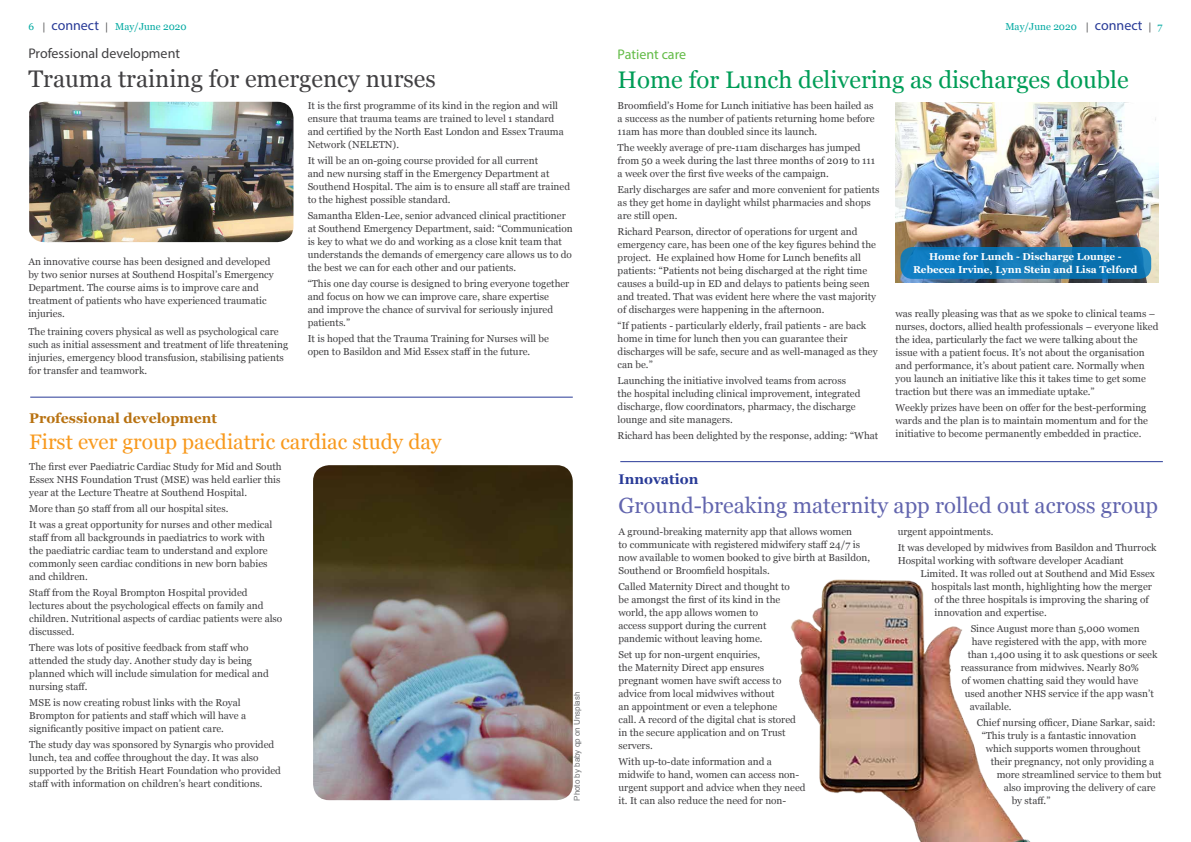
<style>
.page{position:relative;width:1191px;height:842px;background:#fff}
.page>*{position:absolute;margin:0;border:0;box-sizing:border-box;transform-origin:0 0}
.t1{font:24px "Georgia";color:#009d57}
.t2{font:24px "Georgia";color:#414042}
.t3{font:22px "Georgia";color:#6265ae}
.t4{font:21px "Georgia";color:#f8991d}
.t5{font:700 14px "Georgia";color:#b87211}
.t6{font:14px "Myriad Pro";color:#414042}
.t7{font:14px "Myriad Pro";color:#62bb46}
.t8{font:700 14px "Georgia";color:#283a97}
.t9{font:10px/13px "Georgia";color:#414042}
.t10{font:700 10px/13px "Georgia";color:#fff;text-align:center}
.t11{font:10px "Georgia";color:#00a9a1}
.t12{font:8px "Arial";color:#727476}
.s1{font-family:"Myriad Pro";color:#414042}
.s2{font-family:"Myriad Pro";font-size:14px;color:#283a97}
</style>
<div class="page">
<hr style="left:30px;top:397px;width:543px;height:1px;background:#283a97">
<img style="left:29px;top:102px;width:264px;height:140px">
<img style="left:313px;top:465px;width:260px;height:335px">
<hr style="left:620px;top:461px;width:542px;height:1px;background:#283a97">
<img style="left:791px;top:579px;width:239px;height:263px">
<img style="left:895px;top:103px;width:263px;height:180px">
<svg style="left:900px;top:247px;width:251px;height:32px;background:#0f77b6"></svg>
<p class="t11" style="left:28px;top:21px;width:160px">6 <span class="s1">|</span> <span class="s2">connect</span> <span class="s1">|</span> May/June 2020</p>
<p class="t11" style="left:1005px;top:21px;width:159px">May/June 2020 <span class="s1">|</span> <span class="s2">connect</span> <span class="s1">|</span> 7</p>
<h3 class="t6" style="left:28px;top:45px;width:153px">Professional development</h3>
<h1 class="t2" style="left:28px;top:64px;width:409px">Trauma training for emergency nurses</h1>
<p class="t9" style="left:28px;top:255px;width:247px">An innovative course has been designed and developed by two senior nurses at Southend Hospital’s Emergency Department. The course aims is to improve care and treatment of patients who have experienced traumatic injuries.</p>
<p class="t9" style="left:28px;top:326px;width:261px">The training covers physical as well as psychological care such as initial assessment and treatment of life threatening injuries, emergency blood transfusion, stabilising patients for transfer and teamwork.</p>
<p class="t9" style="left:308px;top:99px;width:258px">It is the first programme of its kind in the region and will ensure that trauma teams are trained to level 1 standard and certified by the North East London and Essex Trauma Network (NELETN).</p>
<p class="t9" style="left:308px;top:154px;width:264px">It will be an on-going course provided for all current<br>and new nursing staff in the Emergency Department at Southend Hospital. The aim is to ensure all staff are trained to the highest possible standard.</p>
<p class="t9" style="left:308px;top:209px;width:267px">Samantha Elden-Lee, senior advanced clinical practitioner at Southend Emergency Department, said: “Communication is key to what we do and working as a close knit team that understands the demands of emergency care allows us to do the best we can for each other and our patients.</p>
<p class="t9" style="left:308px;top:277px;width:263px">“This one day course is designed to bring everyone together and focus on how we can improve care, share expertise<br>and improve the chance of survival for seriously injured patients.”</p>
<p class="t9" style="left:308px;top:332px;width:243px">It is hoped that the Trauma Training for Nurses will be open to Basildon and Mid Essex staff in the future.</p>
<h3 class="t5" style="left:29px;top:409px;width:189px">Professional development</h3>
<h3 class="t4" style="left:29px;top:429px;width:413px">First ever group paediatric cardiac study day</h3>
<p class="t9" style="left:29px;top:460px;width:254px;text-align:justify">The first ever Paediatric Cardiac Study for Mid and South Essex NHS Foundation Trust (MSE) was held earlier this year at the Lecture Theatre at Southend Hospital.</p>
<p class="t9" style="left:29px;top:501px;width:245px;line-height:16px">More than 50 staff from all our hospital sites.<br>It was a great opportunity for nurses and other medical</p>
<p class="t9" style="left:29px;top:531px;width:240px">staff from all backgrounds in paediatrics to work with the paediatric cardiac team to understand and explore commonly seen cardiac conditions in new born babies and children.</p>
<p class="t9" style="left:29px;top:586px;width:254px">Staff from the Royal Brompton Hospital provided lectures about the psychological effects on family and children. Nutritional aspects of cardiac patients were also discussed.</p>
<p class="t9" style="left:29px;top:641px;width:241px">There was lots of positive feedback from staff who attended the study day. Another study day is being planned which will include simulation for medical and nursing staff.</p>
<p class="t9" style="left:29px;top:696px;width:218px">MSE is now creating robust links with the Royal<br>Brompton for patients and staff which will have a significantly positive impact on patient care.</p>
<p class="t9" style="left:29px;top:738px;width:253px">The study day was sponsored by Synargis who provided lunch, tea and coffee throughout the day. It was also supported by the British Heart Foundation who provided staff with information on children’s heart conditions.</p>
<p class="t12" style="left:572px;top:801px;width:110px;rotate:-90deg">Photo by baby qp on Unsplash</p>
<h3 class="t7" style="left:617px;top:45px;width:70px">Patient care</h3>
<h1 class="t1" style="left:617px;top:65px;width:512px">Home for Lunch delivering as discharges double</h1>
<p class="t9" style="left:617px;top:99px;width:259px">Broomfield’s Home for Lunch initiative has been hailed as a success as the number of patients returning home before<br>11am has more than doubled since its launch.</p>
<p class="t9" style="left:617px;top:141px;width:259px">The weekly average of pre-11am discharges has jumped from 50 a week during the last three months of 2019 to 111 a week over the first five weeks of the campaign.</p>
<p class="t9" style="left:617px;top:183px;width:263px">Early discharges are safer and more convenient for patients as they get home in daylight whilst pharmacies and shops are still open.</p>
<p class="t9" style="left:617px;top:225px;width:260px">Richard Pearson, director of operations for urgent and emergency care, has been one of the key figures behind the project. He explained how Home for Lunch benefits all patients: “Patients not being discharged at the right time causes a build-up in ED and delays to patients being seen and treated. That was evident here where the vast majority of discharges were happening in the afternoon.</p>
<p class="t9" style="left:617px;top:319px;width:261px">“If patients - particularly elderly, frail patients - are back home in time for lunch then you can guarantee their discharges will be safe, secure and as well-managed as they can be.”</p>
<p class="t9" style="left:617px;top:374px;width:244px">Launching the initiative involved teams from across the hospital including clinical improvement, integrated discharge, flow coordinators, pharmacy, the discharge lounge and site managers.</p>
<p class="t9" style="left:617px;top:429px;width:262px">Richard has been delighted by the response, adding: “What</p>
<p class="t10" style="left:913px;top:250px;width:226px">Home for Lunch - Discharge Lounge -<br>Rebecca Irvine, Lynn Stein and Lisa Telford</p>
<p class="t9" style="left:895px;top:307px;width:264px">was really pleasing was that as we spoke to clinical teams – nurses, doctors, allied health professionals – everyone liked the idea, particularly the fact we were talking about the issue with a patient focus. It’s not about the organisation and performance, it’s about patient care. Normally when you launch an initiative like this it takes time to get some traction but there was an immediate uptake.”</p>
<p class="t9" style="left:895px;top:401px;width:254px">Weekly prizes have been on offer for the best-performing wards and the plan is to maintain momentum and for the initiative to become permanently embedded in practice.</p>
<h3 class="t8" style="left:618px;top:470px;width:81px">Innovation</h3>
<h2 class="t3" style="left:618px;top:492px;width:541px">Ground-breaking maternity app rolled out across group</h2>
<p class="t9" style="left:618px;top:525px;width:253px">A ground-breaking maternity app that allows women<br>to communicate with registered midwifery staff 24/7 is now available to women booked to give birth at Basildon, Southend or Broomfield hospitals.</p>
<p class="t9" style="left:618px;top:580px;width:173px">Called Maternity Direct and thought to be amongst the first of its kind in the world, the app allows women to<br>access support during the current pandemic without leaving home.</p>
<p class="t9" style="left:618px;top:648px;width:179px">Set up for non-urgent enquiries,<br>the Maternity Direct app ensures pregnant women have swift access to advice from local midwives without<br>an appointment or even a telephone call. A record of the digital chat is stored in the secure application and on Trust servers.</p>
<p class="t9" style="left:618px;top:755px;width:189px">With up-to-date information and a midwife to hand, women can access non&shy;urgent support and advice when they need it. It can also reduce the need for non-</p>
<p class="t9" style="left:897px;top:523px;width:260px;line-height:16px">urgent appointments.<br>It was developed by midwives from Basildon and Thurrock</p>
<p class="t9" style="left:897px;top:554px;width:227px">Hospital working with software developer Acadiant</p>
<p class="t9" style="left:920px;top:567px;width:236px">Limited. It was rolled out at Southend and Mid Essex</p>
<p class="t9" style="left:931px;top:580px;width:222px">hospitals last month, highlighting how the merger</p>
<p class="t9" style="left:934px;top:593px;width:215px">of the three hospitals is improving the sharing of</p>
<p class="t9" style="left:934px;top:606px;width:114px">innovation and expertise.</p>
<p class="t9" style="left:970px;top:622px;width:170px">Since August more than 5,000 women</p>
<p class="t9" style="left:971px;top:635px;width:176px">have registered with the app, with more</p>
<p class="t9" style="left:967px;top:648px;width:191px">than 1,400 using it to ask questions or seek</p>
<p class="t9" style="left:960px;top:661px;width:180px">reassurance from midwives. Nearly 80%</p>
<p class="t9" style="left:961px;top:674px;width:178px">of women chatting said they would have</p>
<p class="t9" style="left:964px;top:687px;width:191px">used another NHS service if the app wasn’t</p>
<p class="t9" style="left:969px;top:700px;width:43px">available.</p>
<p class="t9" style="left:976px;top:716px;width:181px">Chief nursing officer, Diane Sarkar, said:</p>
<p class="t9" style="left:981px;top:729px;width:156px">“This truly is a fantastic innovation</p>
<p class="t9" style="left:985px;top:742px;width:156px">which supports women throughout</p>
<p class="t9" style="left:990px;top:755px;width:165px">their pregnancy, not only providing a</p>
<p class="t9" style="left:996px;top:768px;width:166px">more streamlined service to them but</p>
<p class="t9" style="left:1003px;top:781px;width:153px">also improving the delivery of care</p>
<p class="t9" style="left:1011px;top:794px;width:40px">by staff.”</p>
</div>
